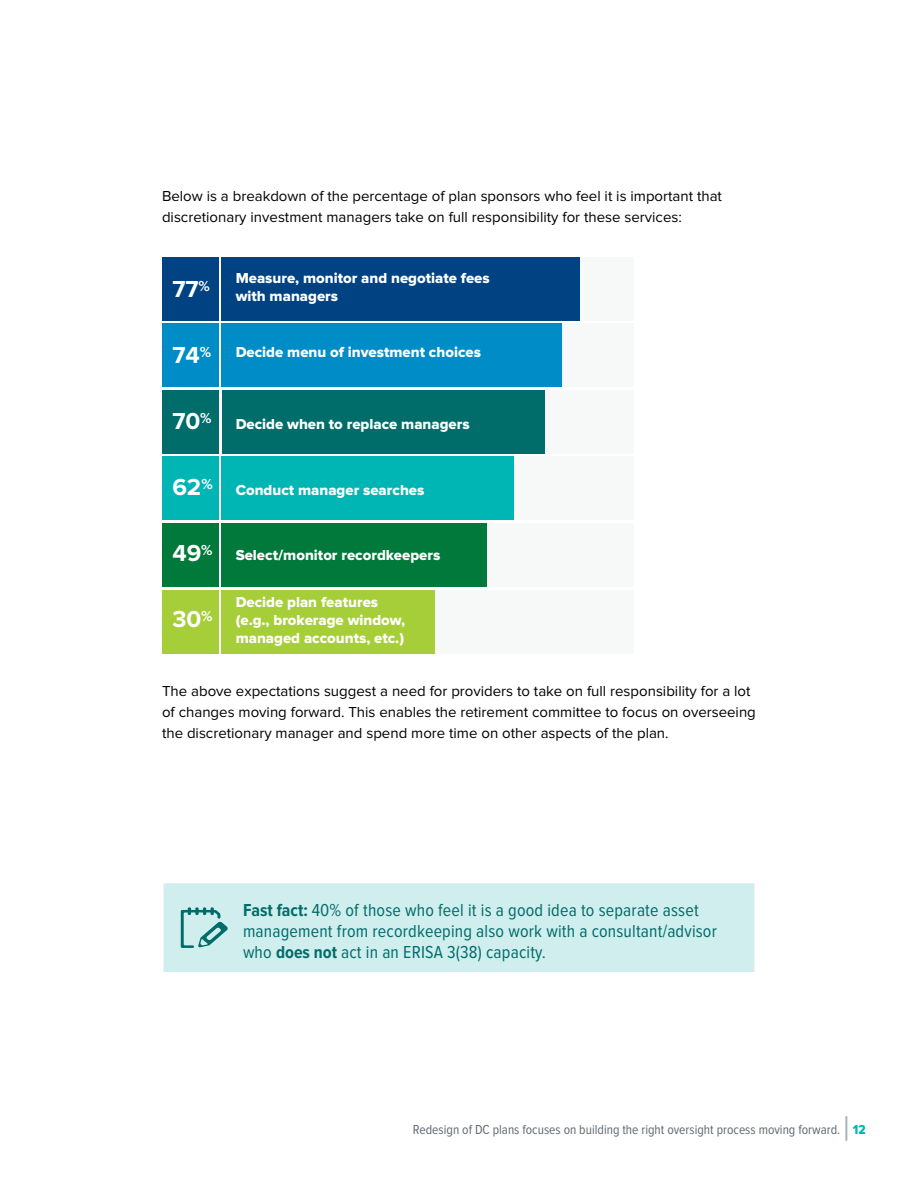
<style>
.page{position:relative;width:918px;height:1188px;background:#fff}
.page>*{position:absolute;margin:0;border:0;box-sizing:border-box;transform-origin:0 0}
.t1{font:34.5px "Proxima Nova Cond";color:#a7afb5}
.t2{font:700 24px "Proxima Nova";color:#fff}
.t3{font:18px/21px "Proxima Nova Cond";letter-spacing:.01em;color:#006d6a}
.t4{font:15px/21px "Proxima Nova";color:#000}
.t5{font:15px/18px "Proxima Nova Extrabld";color:#fff}
.t6{font:13.5px "Proxima Nova Cond";color:#606a70}
.t7{font:13.5px "Proxima Nova Cond Extrabld";color:#00b6b5}
.s1{font-weight:700}
</style>
<div class="page">
<div style="left:162px;top:257px;width:57px;height:63px;background:#004282"></div>
<div style="left:162px;top:324px;width:57px;height:63px;background:#008dc7"></div>
<div style="left:162px;top:390px;width:57px;height:64px;background:#006d6a"></div>
<div style="left:162px;top:457px;width:57px;height:63px;background:#00b6b5"></div>
<div style="left:162px;top:523px;width:57px;height:64px;background:#00793a"></div>
<div style="left:222px;top:257px;width:412px;height:63px;background:#f7f8f8"></div>
<div style="left:222px;top:324px;width:412px;height:63px;background:#f7f8f8"></div>
<div style="left:222px;top:390px;width:412px;height:64px;background:#f7f8f8"></div>
<div style="left:222px;top:457px;width:412px;height:63px;background:#f7f8f8"></div>
<div style="left:222px;top:523px;width:412px;height:64px;background:#f7f8f8"></div>
<div style="left:222px;top:590px;width:412px;height:63px;background:#f7f8f8"></div>
<div style="left:222px;top:257px;width:358px;height:63px;background:#004282"></div>
<div style="left:222px;top:324px;width:340px;height:63px;background:#008dc7"></div>
<div style="left:222px;top:390px;width:322px;height:64px;background:#006d6a"></div>
<div style="left:222px;top:457px;width:292px;height:63px;background:#00b6b5"></div>
<div style="left:222px;top:523px;width:265px;height:64px;background:#00793a"></div>
<div style="left:222px;top:590px;width:213px;height:63px;background:#a6ce39"></div>
<div style="left:162px;top:590px;width:57px;height:63px;background:#a6ce39"></div>
<div style="left:162px;top:882px;width:594px;height:92px;background:#d1eeee;border:2px solid #fff"></div>
<svg style="left:181px;top:907px;width:47px;height:41px"></svg>
<p class="t4" style="left:162px;top:186px;width:562px">Below is a breakdown of the percentage of plan sponsors who feel it is important that discretionary investment managers take on full responsibility for these services:</p>
<h2 class="t2" style="left:172px;top:278px;width:39px">77<sup>%</sup></h2>
<h2 class="t2" style="left:172px;top:344px;width:40px">74<sup>%</sup></h2>
<h2 class="t2" style="left:172px;top:410px;width:41px">70<sup>%</sup></h2>
<h2 class="t2" style="left:172px;top:476px;width:42px">62<sup>%</sup></h2>
<h2 class="t2" style="left:172px;top:542px;width:42px">49<sup>%</sup></h2>
<h2 class="t2" style="left:172px;top:608px;width:42px">30<sup>%</sup></h2>
<p class="t5" style="left:236px;top:270px;width:256px">Measure, monitor and negotiate fees with managers</p>
<p class="t5" style="left:236px;top:344px;width:247px">Decide menu of investment choices</p>
<p class="t5" style="left:236px;top:416px;width:236px">Decide when to replace managers</p>
<p class="t5" style="left:236px;top:481px;width:190px">Conduct manager searches</p>
<p class="t5" style="left:236px;top:547px;width:206px">Select/monitor recordkeepers</p>
<p class="t5" style="left:236px;top:594px;width:171px">Decide plan features (e.g., brokerage window, managed accounts, etc.)</p>
<p class="t4" style="left:162px;top:681px;width:595px">The above expectations suggest a need for providers to take on full responsibility for a lot of changes moving forward. This enables the retirement committee to focus on overseeing the discretionary manager and spend more time on other aspects of the plan.</p>
<p class="t3" style="left:243px;top:900px;width:475px"><span class="s1">Fast fact:</span> 40% of those who feel it is a good idea to separate asset management from recordkeeping also work with a consultant/advisor who <span class="s1">does not</span> act in an ERISA 3(38) capacity.</p>
<p class="t6" style="left:413px;top:1122px;width:429px">Redesign of DC plans focuses on building the right oversight process moving forward.</p>
<h1 class="t1" style="left:843px;top:1110px;width:8px">|</h1>
<p class="t7" style="left:853px;top:1122px;width:14px">12</p>
</div>
